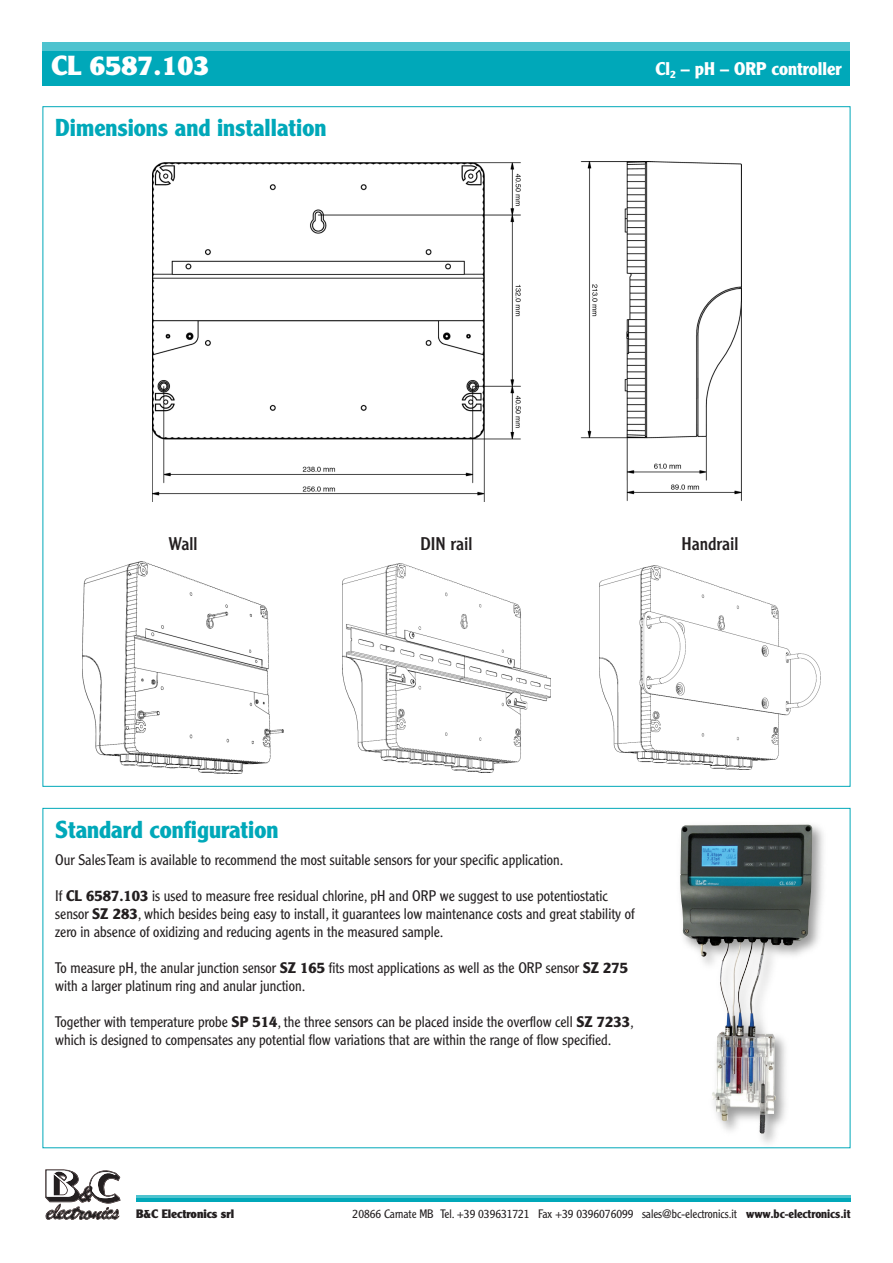
<style>
.page{position:relative;width:893px;height:1263px;background:#fff}
.page>*{position:absolute;margin:0;border:0;box-sizing:border-box;transform-origin:0 0}
.t1{font:900 27px "Clearface Gothic LH";color:#fff}
.t2{font:700 24px "Clearface Gothic LH";color:#00a8b9}
.t3{font:700 18px "Clearface Gothic LH";color:#fff}
.t4{font:18px "Clearface Gothic LH";color:#231f20}
.t5{font:300 15px/18px "Clearface Gothic LH";color:#231f20}
.t6{font:300 12px "Clearface Gothic LH";letter-spacing:-.005em;color:#231f20}
.t7{font:900 12px "Clearface Gothic LH";letter-spacing:-.005em;color:#231f20}
.s1{font-weight:700}
</style>
<div class="page">
<svg style="left:45px;top:1169px;width:76px;height:51px"></svg>
<div style="left:43px;top:43px;width:807px;height:8px;background:#4ec3cf"></div>
<div style="left:43px;top:51px;width:807px;height:34px;background:#00a8b9"></div>
<img style="left:152px;top:162px;width:589px;height:340px">
<img style="left:82px;top:561px;width:202px;height:213px">
<img style="left:342px;top:563px;width:209px;height:209px">
<img style="left:599px;top:565px;width:222px;height:205px">
<svg style="left:136px;top:1197px;width:714px;height:4px;background:#13aebe"></svg>
<hr style="left:136px;top:1195px;width:714px;height:2px;background:#4ec3cf">
<img style="left:650px;top:814px;width:201px;height:335px">
<img style="left:680px;top:824px;width:132px;height:310px">
<h1 class="t1" style="left:51px;top:56px;width:160px">CL 6587.103</h1>
<p class="t3" style="left:655px;top:62px;width:188px">Cl<sub>2</sub> – pH – ORP controller</p>
<h2 class="t2" style="left:55px;top:119px;width:273px">Dimensions and installation</h2>
<p class="t4" style="left:168px;top:537px;width:30px">Wall</p>
<p class="t4" style="left:420px;top:537px;width:53px">DIN rail</p>
<p class="t4" style="left:682px;top:537px;width:58px">Handrail</p>
<h2 class="t2" style="left:55px;top:821px;width:225px">Standard configuration</h2>
<p class="t5" style="left:55px;top:852px;width:510px">Our SalesTeam is available to recommend the most suitable sensors for your specific application.</p>
<p class="t5" style="left:55px;top:888px;width:581px">If <span class="s1">CL 6587.103</span> is used to measure free residual chlorine, pH and ORP we suggest to use potentiostatic sensor <span class="s1">SZ 283</span>, which besides being easy to install, it guarantees low maintenance costs and great stability of zero in absence of oxidizing and reducing agents in the measured sample.</p>
<p class="t5" style="left:55px;top:960px;width:574px">To measure pH, the anular junction sensor <span class="s1">SZ 165</span> fits most applications as well as the ORP sensor <span class="s1">SZ 275 </span>with a larger platinum ring and anular junction.</p>
<p class="t5" style="left:55px;top:1014px;width:580px">Together with temperature probe <span class="s1">SP 514</span>, the three sensors can be placed inside the overflow cell <span class="s1">SZ 7233</span>, which is designed to compensates any potential flow variations that are within the range of flow specified.</p>
<p class="t7" style="left:136px;top:1209px;width:100px">B&amp;C Electronics srl</p>
<p class="t6" style="left:353px;top:1209px;width:499px">20866 Carnate MB Tel. +39 039631721 Fax +39 0396076099 sales@bc-electronics.it <span class="s1">www.bc-electronics.it</span></p>
</div>
